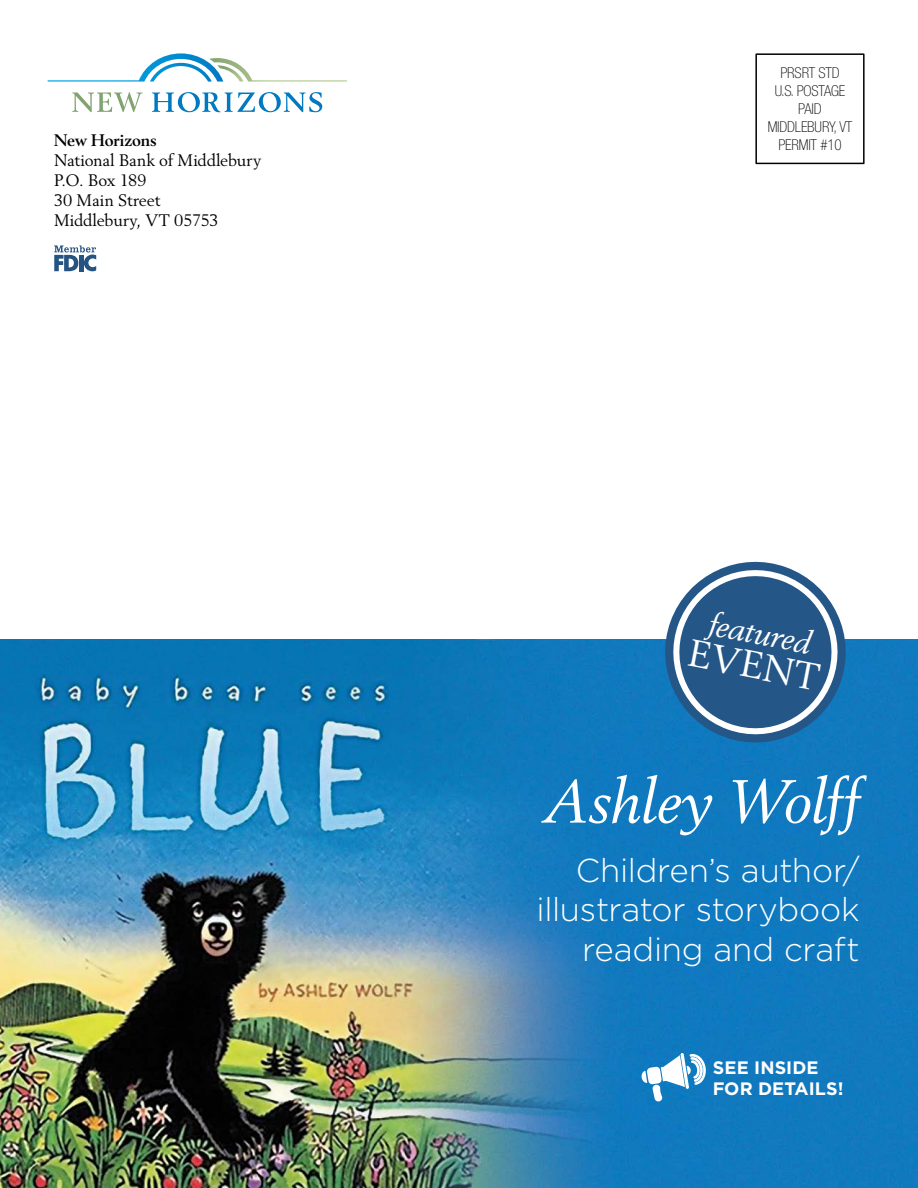
<style>
.page{position:relative;width:918px;height:1188px;background:#fff}
.page>*{position:absolute;margin:0;border:0;box-sizing:border-box;transform-origin:0 0}
.t1{font:italic 60px "Berling LT Std";letter-spacing:-.015em;color:#fff}
.t2{font:37.65px "Berling LT Std";color:#fff}
.t3{font:300 33px/39.6px "Gotham";letter-spacing:-.01em;color:#fff;text-align:right}
.t4{font:italic 31.35px "Berling LT Std";color:#fff}
.t5{font:700 18px/21px "Gotham";letter-spacing:.005em;color:#fff}
.t6{font:16.5px/19.8px "Berling LT Std";letter-spacing:-.005em;color:#000}
.t7{font:700 16.5px "Berling LT Std";letter-spacing:-.01em;color:#000}
.t8{font:100 condensed 15px/18px "Helvetica Neue LT Std";letter-spacing:-.01em;color:#000;text-align:center}
</style>
<div class="page">
<img style="left:0;top:639px;width:918px;height:549px">
<div style="left:648px;top:639px;width:215px;height:110px;background:#1179be"></div>
<svg style="left:658px;top:561px;width:195px;height:188px"></svg>
<svg style="left:72px;top:92px;width:71px;height:20px"></svg>
<svg style="left:152px;top:92px;width:170px;height:20px"></svg>
<svg style="left:48px;top:53px;width:299px;height:29px"></svg>
<svg style="left:54px;top:245px;width:42px;height:26px"></svg>
<hr style="left:79px;top:255px;width:4px;height:16px;background:#255382">
<div style="left:755px;top:53px;width:110px;height:111px;border:2px solid #000"></div>
<svg style="left:641px;top:1051px;width:68px;height:51px"></svg>
<p class="t7" style="left:54px;top:131px;width:104px">New Horizons</p>
<p class="t6" style="left:54px;top:150px;width:209px">National Bank of Middlebury<br>P.O. Box 189<br>30 Main Street<br>Middlebury, VT 05753</p>
<p class="t8" style="left:768px;top:64px;width:86px">PRSRT STD<br>U.S. POSTAGE<br>PAID<br>MIDDLEBURY, VT<br>PERMIT #10</p>
<h3 class="t4" style="left:713px;top:605px;width:105px;rotate:11deg">featured</h3>
<h2 class="t2" style="left:693px;top:630px;width:134px;rotate:11deg">EVENT</h2>
<h1 class="t1" style="left:543px;top:765px;width:317px">Ashley Wolff</h1>
<h3 class="t3" style="left:537px;top:849px;width:325px">Children’s author/ illustrator storybook reading and craft</h3>
<p class="t5" style="left:713px;top:1057px;width:132px">SEE INSIDE<br>FOR DETAILS!</p>
</div>
